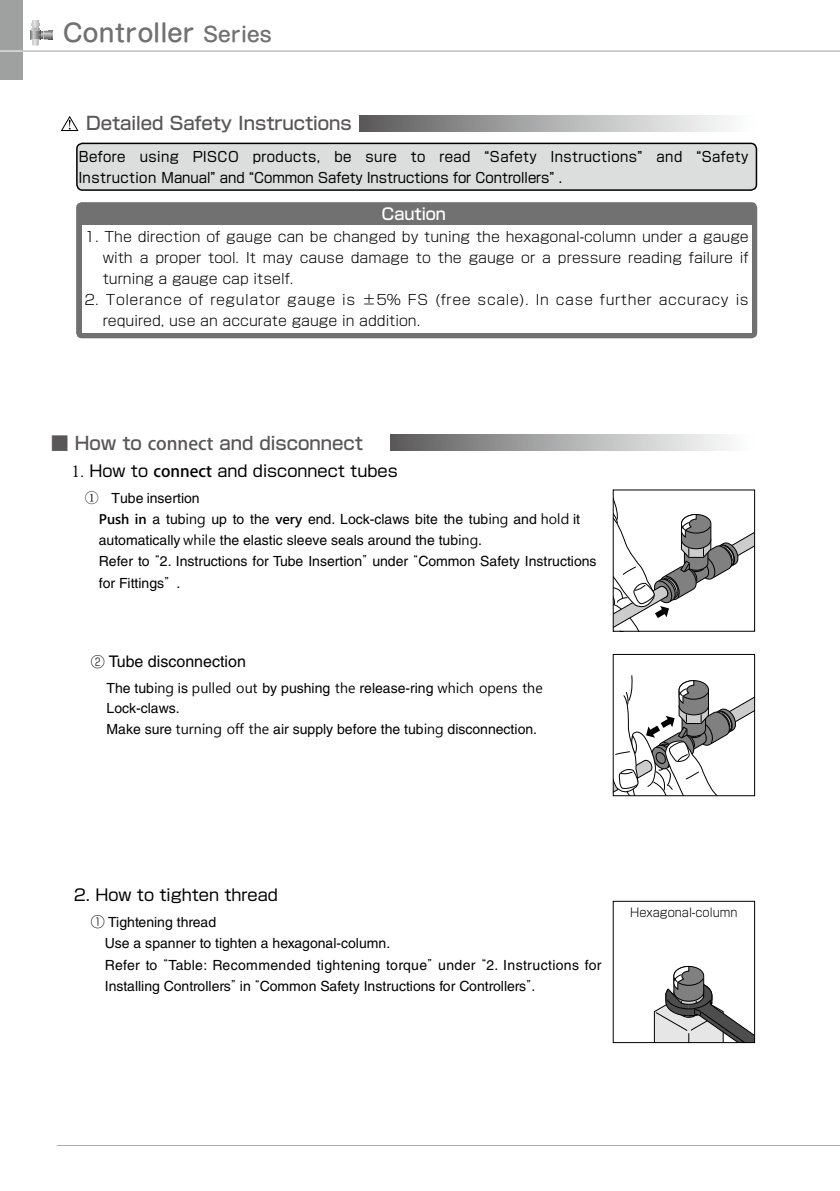
<style>
.page{position:relative;width:840px;height:1191px;background:#fff}
.page>*{position:absolute;margin:0;border:0;box-sizing:border-box;transform-origin:0 0}
.t1{font:500 24px "Shin M Go Pr 6";color:#727171}
.t2{font:500 18px "Shin Go Pr 6";color:#595757}
.t3{font:16px "Shin Go Pr 6";color:#000}
.t4{font:16px "Helvetica LT Std";color:#000}
.t5{font:500 16px "Shin Go Pr 6";color:#fff}
.t6{font:14px/21px "Helvetica LT Std";color:#000}
.t7{font:300 14px/21px "Shin Go Pr 6";color:#000;text-align:justify}
.t8{font:14px/21px "Shin Go Pr 6";letter-spacing:.035em;color:#000;scale:.94 1}
.t9{font:300 14px/21px "Shin Go Pr 6";letter-spacing:.04em;color:#000}
.t10{font:300 12px "Shin Go Pr 6";color:#000;scale:.94 1}
.s1{font-size:20px}
.s2{font-family:"Koz Go Pr 6 N"}
.s3{font-family:"Koz Min Pr 6 N"}
.s4{font-family:"Koz Go Pr 6 N";font-weight:500}
.s5{font-family:"Yu Gothic UI";font-weight:600}
.s6{font-family:"Malgun Gothic"}
.s7{font-family:"Shin Go Pr 6";font-weight:300}
.s8{font-family:"Shin Go Pr 6";font-weight:300;font-size:14px}
</style>
<div class="page">
<hr style="left:23px;top:51px;width:816px;height:1px;background:#9fa0a0">
<div style="left:0;top:0;width:23px;height:79px;background:#9fa0a0"></div>
<svg style="left:0;top:51px;width:23px;height:1px"></svg>
<svg style="left:30px;top:20px;width:22px;height:25px"></svg>
<hr style="left:57px;top:1145px;width:782px;height:1px;background:#9fa0a0">
<div style="left:390px;top:434px;width:364px;height:16px;background:linear-gradient(to right,#5e5d5e,#fff)"></div>
<div style="left:612px;top:654px;width:142px;height:142px;border:1px solid #000"></div>
<svg style="left:653px;top:966px;width:99px;height:74px"></svg>
<svg style="left:613px;top:490px;width:141px;height:142px"></svg>
<svg style="left:613px;top:664px;width:141px;height:131px"></svg>
<svg style="left:61px;top:116px;width:17px;height:15px"></svg>
<div style="left:360px;top:115px;width:396px;height:16px;background:linear-gradient(to right,#5e5d5e,#fff)"></div>
<div style="left:77px;top:143px;width:679px;height:47px;background:#dcdddd;border-radius:6px"></div>
<div style="left:76px;top:143px;width:680px;height:48px;border:2px solid #000;border-radius:6px"></div>
<div style="left:76px;top:202px;width:680px;height:136px;background:#727171;border-radius:6px"></div>
<div style="left:82px;top:225px;width:669px;height:108px;background:#fff"></div>
<h1 class="t1" style="left:63px;top:14px;width:210px">Controller <span class="s1">Series</span></h1>
<p class="t2" style="left:86px;top:109px;width:267px">Detailed Safety Instructions</p>
<p class="t8" style="left:79px;top:145px;width:713px">Before using PISCO products, be sure to read “Safety Instructions” and “Safety<br>Instruction Manual” and “Common Safety Instructions for Controllers” .</p>
<p class="t5" style="left:381px;top:200px;width:66px">Caution</p>
<p class="t7" style="left:103px;top:225px;width:647px;text-indent:-18px">1. The direction of gauge can be changed by tuning the hexagonal-column under a gauge with a proper tool. It may cause damage to the gauge or a pressure reading failure if turning a gauge cap itself.</p>
<p class="t9" style="left:103px;top:288px;width:647px;text-indent:-18px">2. Tolerance of regulator gauge is ±5% FS (free scale). In case further accuracy is required, use an accurate gauge in addition.</p>
<p class="t2" style="left:51px;top:428px;width:313px">■ How to <span class="s2">connect</span> and disconnect</p>
<p class="t3" style="left:71px;top:457px;width:328px"><span class="s3">1.</span> How to <span class="s4">connect</span> and disconnect tubes</p>
<p class="t6" style="left:99px;top:488px;width:499px;text-indent:-14px"><span class="s3">①</span> Tube insertion<br><span class="s5">Push in</span> a tub<span class="s6">ing</span> up to the <span class="s5">very</span> end. Lock-claws bite the tub<span class="s6">ing</span> and <span class="s6">hold</span> it automatically <span class="s6">while</span> the elastic sleeve seals around the tub<span class="s6">ing</span>.<br>Refer to <span class="s7">“</span>2. Instructions for Tube Insertion<span class="s7">”</span> under <span class="s7">“</span>Common Safety Instructions</p>
<p class="t6" style="left:99px;top:572px;width:83px">for Fittings<span class="s7">”</span> .</p>
<p class="t4" style="left:91px;top:651px;width:156px"><span class="s8">②</span> Tube disconnection</p>
<p class="t6" style="left:106px;top:678px;width:437px;line-height:20.4px">The tub<span class="s6">ing</span> is <span class="s6">pulled out</span> by pushing <span class="s6">the</span> release-ring <span class="s6">which opens the<br></span>Lock-claws.<br>Make sure <span class="s6">turning off the</span> air supply before the tub<span class="s6">ing</span> disconnection.</p>
<p class="t3" style="left:74px;top:881px;width:205px">2. How to tighten thread</p>
<p class="t6" style="left:105px;top:912px;width:498px;text-indent:-14px"><span class="s7">①</span> Tightening thread<br>Use a spanner to tighten a hexagonal-column.<br>Refer to <span class="s7">“</span>Table: Recommended tightening torque<span class="s7">”</span> under <span class="s7">“</span>2. Instructions for Installing Controllers<span class="s7">”</span> in <span class="s7">“</span>Common Safety Instructions for Controllers<span class="s7">”</span>.</p>
<p class="t10" style="left:630px;top:903px;width:116px">Hexagonal-column</p>
</div>
